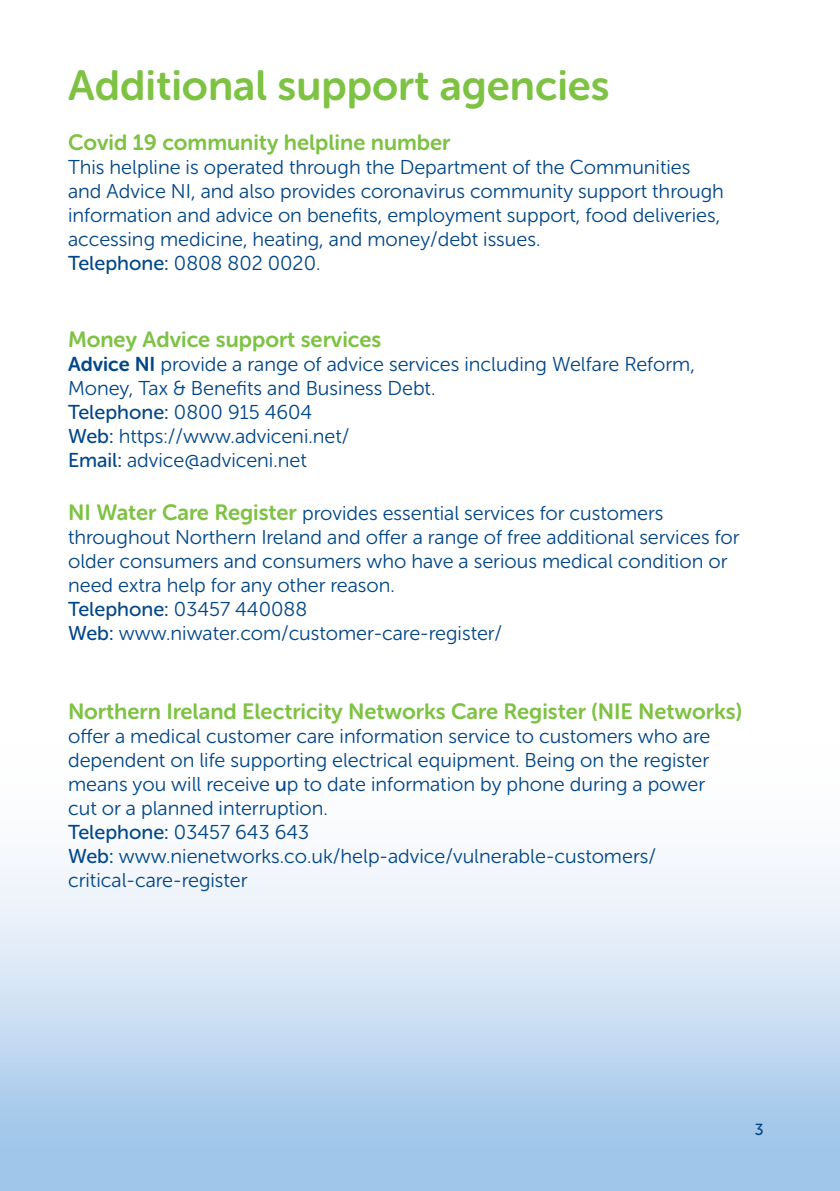
<style>
.page{position:relative;width:840px;height:1191px;background:#fff}
.page>*{position:absolute;margin:0;border:0;box-sizing:border-box;transform-origin:0 0}
.t1{font:42px "Museo Sans Rounded 700";color:#7dc242}
.t2{font:22px "Museo Sans Rounded 700";color:#7dc242}
.t3{font:20px/24px "Museo Sans Rounded 300";color:#004687}
.t4{font:16px "Museo Sans Rounded 500";color:#004687}
.s1{font-family:"Museo Sans Rounded 500"}
.s2{font-family:"Museo Sans Rounded 700"}
.s3{font-family:"Museo Sans Rounded 700";font-size:22px;color:#7dc242}
</style>
<div class="page">
<div style="left:0;top:743px;width:839px;height:448px;background:linear-gradient(to bottom,#fff,#9cc3e8)"></div>
<h1 class="t1" style="left:68px;top:62px;width:543px">Additional support agencies</h1>
<p class="t2" style="left:68px;top:130px;width:383px">Covid 19 community helpline number</p>
<p class="t3" style="left:68px;top:155px;width:657px">This helpline is operated through the Department of the Communities and Advice NI, and also provides coronavirus community support through information and advice on benefits, employment support, food deliveries, accessing medicine, heating, and money/debt issues.<br><span class="s1">Telephone:</span> 0808 802 0020.</p>
<p class="t2" style="left:68px;top:327px;width:314px">Money Advice support services</p>
<p class="t3" style="left:68px;top:352px;width:628px"><span class="s2">Advice NI</span> provide a range of advice services including Welfare Reform, Money, Tax &amp; Benefits and Business Debt.<br><span class="s1">Telephone:</span> 0800 915 4604<br><span class="s1">Web:</span> https://www.adviceni.net/<br><span class="s1">Email:</span> advice@adviceni.net</p>
<p class="t3" style="left:68px;top:501px;width:672px"><span class="s3">NI Water Care Register</span> provides essential services for customers throughout Northern Ireland and offer a range of free additional services for older consumers and consumers who have a serious medical condition or need extra help for any other reason.<br><span class="s1">Telephone:</span> 03457 440088<br><span class="s1">Web:</span> www.niwater.com/customer-care-register/</p>
<p class="t2" style="left:68px;top:699px;width:675px">Northern Ireland Electricity Networks Care Register (NIE Networks)</p>
<p class="t3" style="left:68px;top:724px;width:643px">offer a medical customer care information service to customers who are dependent on life supporting electrical equipment. Being on the register means you will receive <span class="s1">u</span>p to date information by phone during a power cut or a planned interruption.<br><span class="s1">Telephone:</span> 03457 643 643<br><span class="s1">Web:</span> www.nienetworks.co.uk/help-advice/vulnerable-customers/ critical-care-register</p>
<p class="t4" style="left:754px;top:1120px;width:10px">3</p>
</div>
